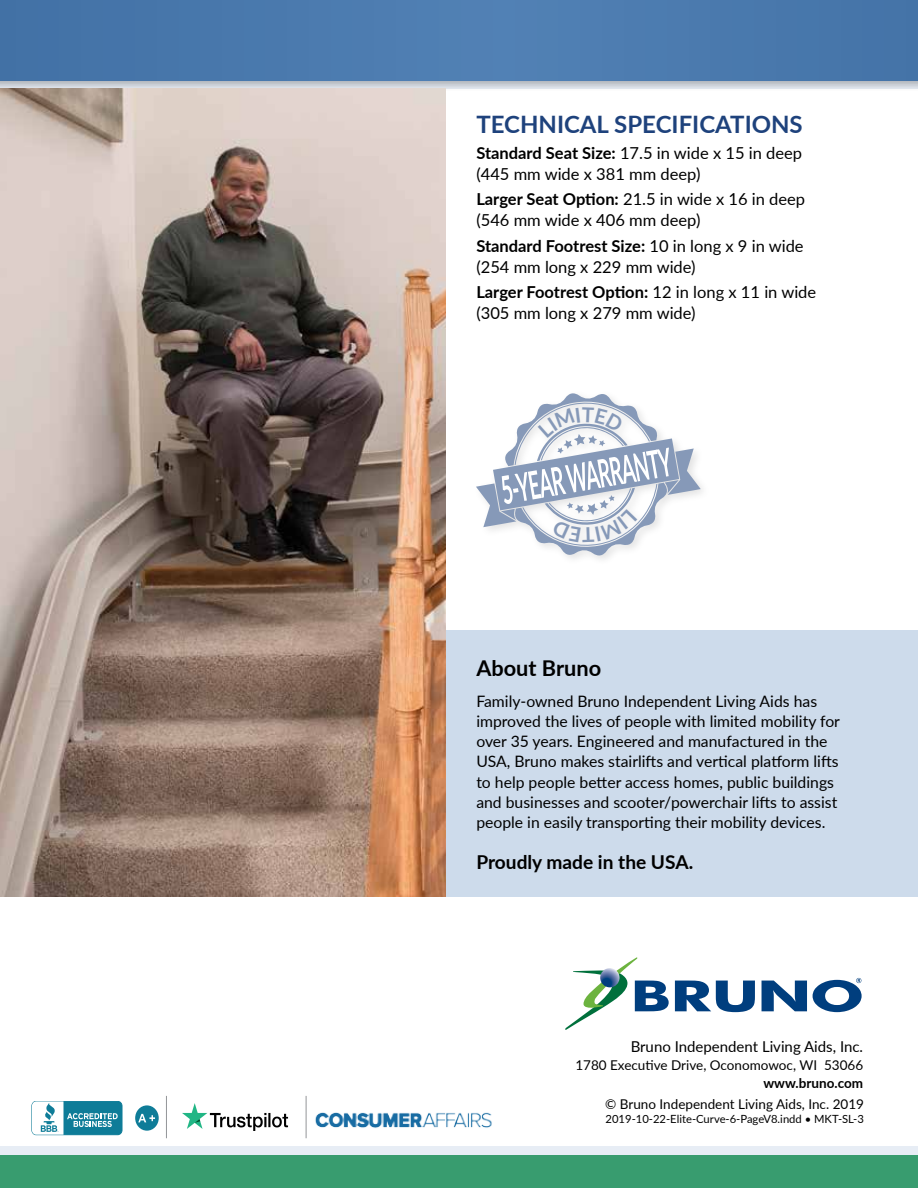
<style>
.page{position:relative;width:918px;height:1188px;background:#fff}
.page>*{position:absolute;margin:0;border:0;box-sizing:border-box;transform-origin:0 0}
.t1{font:700 24px "Lato";color:#1e427c}
.t2{font:700 21.75px "Lato";color:#000}
.t3{font:700 19.2px "Lato";color:#000}
.t4{font:16.5px/21px "Lato";color:#000}
.t5{font:15.75px/20.2px "Lato";color:#000}
.t6{font:15px "Lato";color:#000}
.t7{font:13.5px "Lato";color:#000}
.t8{font:700 13.5px "Lato";color:#000}
.t9{font:11.25px "Lato";color:#000}
.s1{font-weight:700}
</style>
<div class="page">
<div style="left:0;top:0;width:918px;height:92px;background:#000;opacity:.27"></div>
<div style="left:0;top:0;width:918px;height:81px;background:#4a79ad"></div>
<div style="left:0;top:1154px;width:918px;height:34px;background:#389c6f"></div>
<div style="left:0;top:1146px;width:918px;height:8px;background:#e7edf5"></div>
<div style="left:446px;top:630px;width:472px;height:266px;background:#cddbeb"></div>
<img style="left:0;top:89px;width:446px;height:807px">
<svg style="left:565px;top:957px;width:297px;height:73px"></svg>
<div style="left:32px;top:1101px;width:90px;height:34px;border:1px solid #0e7c98;border-radius:4px"></div>
<svg style="left:32px;top:1101px;width:86px;height:34px"></svg>
<div style="left:135px;top:1105px;width:24px;height:26px;background:#0e7c98;border-radius:50%"></div>
<svg style="left:138px;top:1114px;width:17px;height:8px"></svg>
<svg style="left:182px;top:1103px;width:106px;height:28px"></svg>
<img style="left:315px;top:1112px;width:177px;height:16px">
<hr style="left:166px;top:1096px;width:1px;height:42px;background:#939598">
<hr style="left:306px;top:1096px;width:1px;height:42px;background:#939598">
<svg style="left:476px;top:393px;width:225px;height:162px"></svg>
<h1 class="t1" style="left:476px;top:107px;width:328px">TECHNICAL SPECIFICATIONS</h1>
<p class="t4" style="left:476px;top:141px;width:327px"><span class="s1">Standard Seat Size:</span> 17.5 in wide x 15 in deep (445 mm wide x 381 mm deep)</p>
<p class="t4" style="left:476px;top:188px;width:330px"><span class="s1">Larger Seat Option:</span> 21.5 in wide x 16 in deep (546 mm wide x 406 mm deep)</p>
<p class="t4" style="left:476px;top:234px;width:329px"><span class="s1">Standard Footrest Size:</span> 10 in long x 9 in wide (254 mm long x 229 mm wide)</p>
<p class="t4" style="left:476px;top:281px;width:341px"><span class="s1">Larger Footrest Option:</span> 12 in long x 11 in wide (305 mm long x 279 mm wide)</p>
<h2 class="t2" style="left:476px;top:652px;width:126px">About Bruno</h2>
<p class="t5" style="left:476px;top:690px;width:365px">Family-owned Bruno Independent Living Aids has improved the lives of people with limited mobility for over 35 years. Engineered and manufactured in the USA, Bruno makes stairlifts and vertical platform lifts to help people better access homes, public buildings and businesses and scooter/powerchair lifts to assist people in easily transporting their mobility devices.</p>
<p class="t3" style="left:476px;top:848px;width:218px">Proudly made in the USA.</p>
<p class="t6" style="left:631px;top:1036px;width:234px">Bruno Independent Living Aids, Inc.</p>
<p class="t7" style="left:575px;top:1055px;width:289px">1780 Executive Drive, Oconomowoc, WI 53066</p>
<p class="t8" style="left:763px;top:1073px;width:101px">www.bruno.com</p>
<p class="t7" style="left:605px;top:1095px;width:260px">© Bruno Independent Living Aids, Inc. 2019</p>
<p class="t9" style="left:606px;top:1111px;width:260px">2019-10-22-Elite-Curve-6-PageV8.indd • MKT-SL-3</p>
</div>
